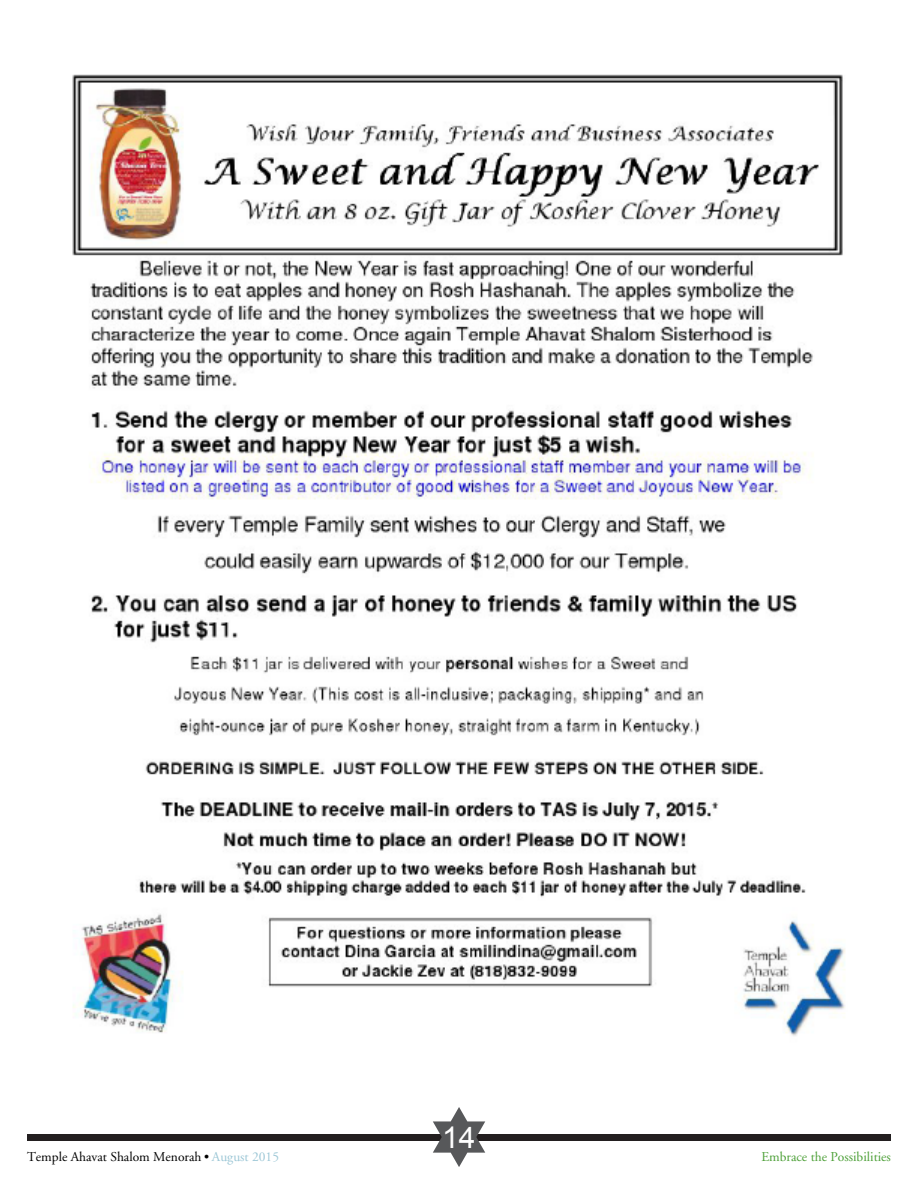
<style>
.page{position:relative;width:918px;height:1188px;background:#fff}
.page>*{position:absolute;margin:0;border:0;box-sizing:border-box;transform-origin:0 0}
.t1{font:30px "Arial";color:#fff}
.t2{font:13.5px "Adobe Garamond";color:#000}
.t3{font:13.5px "Adobe Garamond";color:#4da038}
.s1{font-family:"Eurostile"}
.s2{color:#9cc7d6}
</style>
<div class="page">
<div style="left:27px;top:1134px;width:864px;height:7px;background:#231f20"></div>
<svg style="left:433px;top:1107px;width:52px;height:60px"></svg>
<img style="left:72px;top:74px;width:773px;height:962px">
<h1 class="t1" style="left:442px;top:1118px;width:35px">14</h1>
<p class="t2" style="left:27px;top:1149px;width:254px">Temple Ahavat Shalom Menorah <span class="s1">•</span> <span class="s2">August 2015</span></p>
<p class="t3" style="left:761px;top:1149px;width:131px">Embrace the Possibilities</p>
</div>
